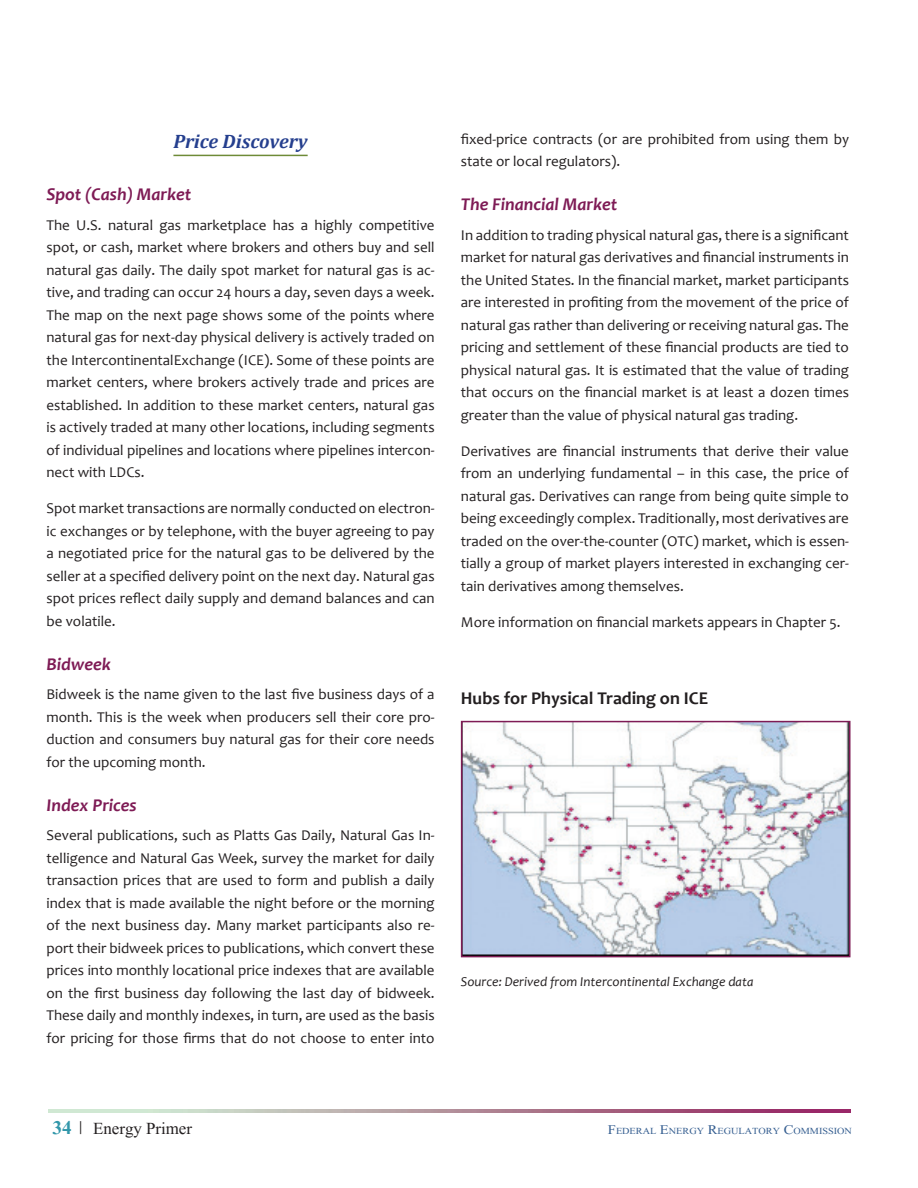
<style>
.page{position:relative;width:918px;height:1188px;background:#fff}
.page>*{position:absolute;margin:0;border:0;box-sizing:border-box;transform-origin:0 0}
.t1{font:21px "Aparajita";color:#231f20}
.Heading_3{font:italic 700 19.5px "Cambria";color:#253f8e}
.Heading_4{font:italic 700 18px "Candara";color:#7e1b55}
.Graphic_Title{font:700 18px "Candara";color:#231f20}
.t2{font:15px/22.5px "Candara";color:#231f20;text-align:justify}
.t3{font:italic 13.5px "Candara";color:#231f20}
.t4{font:11.55px "Aparajita";color:#365f91;scale:1.1 1}
.s1{font-weight:700;font-size:24px;color:#3297aa}
.s2{font-weight:700;font-size:18px}
.s3{font-size:16.5px}
</style>
<div class="page">
<img style="left:49px;top:1109px;width:801px;height:4px">
<hr style="left:173px;top:155px;width:135px;height:1px;background:#6e8b37">
<img style="left:464px;top:724px;width:383px;height:230px">
<div style="left:461px;top:721px;width:389px;height:236px;border:2px solid #7e1b55"></div>
<p class="Heading_3" style="left:173px;top:128px;width:136px">Price Discovery</p>
<p class="Heading_4" style="left:46px;top:183px;width:146px">Spot (Cash) Market</p>
<p class="t2" style="left:46px;top:213px;width:390px">The U.S. natural gas marketplace has a highly competitive spot, or cash, market where brokers and others buy and sell natural gas daily. The daily spot market for natural gas is ac&shy;tive, and trading can occur 24 hours a day, seven days a week.<br>The map on the next page shows some of the points where natural gas for next-day physical delivery is actively traded on the IntercontinentalExchange (ICE). Some of these points are market centers, where brokers actively trade and prices are established. In addition to these market centers, natural gas is actively traded at many other locations, including segments of individual pipelines and locations where pipelines intercon&shy;nect with LDCs.</p>
<p class="t2" style="left:46px;top:497px;width:390px">Spot market transactions are normally conducted on electron&shy;ic exchanges or by telephone, with the buyer agreeing to pay a negotiated price for the natural gas to be delivered by the seller at a specified delivery point on the next day. Natural gas spot prices reflect daily supply and demand balances and can be volatile.</p>
<p class="Heading_4" style="left:46px;top:653px;width:66px">Bidweek</p>
<p class="t2" style="left:46px;top:683px;width:390px">Bidweek is the name given to the last five business days of a month. This is the week when producers sell their core pro&shy;duction and consumers buy natural gas for their core needs for the upcoming month.</p>
<p class="Heading_4" style="left:46px;top:794px;width:92px">Index Prices</p>
<p class="t2" style="left:46px;top:824px;width:390px">Several publications, such as Platts Gas Daily, Natural Gas In&shy;telligence and Natural Gas Week, survey the market for daily transaction prices that are used to form and publish a daily index that is made available the night before or the morning of the next business day. Many market participants also re&shy;port their bidweek prices to publications, which convert these prices into monthly locational price indexes that are available on the first business day following the last day of bidweek.<br>These daily and monthly indexes, in turn, are used as the basis for pricing for those firms that do not choose to enter into</p>
<p class="t2" style="left:461px;top:127px;width:390px">fixed-price contracts (or are prohibited from using them by state or local regulators).</p>
<p class="Heading_4" style="left:461px;top:193px;width:158px">The Financial Market</p>
<p class="t2" style="left:461px;top:223px;width:390px">In addition to trading physical natural gas, there is a significant market for natural gas derivatives and financial instruments in the United States. In the financial market, market participants are interested in profiting from the movement of the price of natural gas rather than delivering or receiving natural gas. The pricing and settlement of these financial products are tied to physical natural gas. It is estimated that the value of trading that occurs on the financial market is at least a dozen times greater than the value of physical natural gas trading.</p>
<p class="t2" style="left:461px;top:439px;width:390px">Derivatives are financial instruments that derive their value from an underlying fundamental – in this case, the price of natural gas. Derivatives can range from being quite simple to being exceedingly complex. Traditionally, most derivatives are traded on the over-the-counter (OTC) market, which is essen&shy;tially a group of market players interested in exchanging cer&shy;tain derivatives among themselves.</p>
<p class="t2" style="left:461px;top:610px;width:381px">More information on financial markets appears in Chapter 5.</p>
<p class="Graphic_Title" style="left:461px;top:687px;width:249px">Hubs for Physical Trading on ICE</p>
<p class="t3" style="left:461px;top:973px;width:294px">Source: Derived from Intercontinental Exchange data</p>
<h1 class="t1" style="left:52px;top:1118px;width:141px"><span class="s1">34</span> <span class="s2">|</span> Energy Primer</h1>
<p class="t4" style="left:608px;top:1125px;width:223px"><span class="s3">F</span>ederal <span class="s3">E</span>nergy <span class="s3">R</span>egulatory <span class="s3">C</span>ommission</p>
</div>
